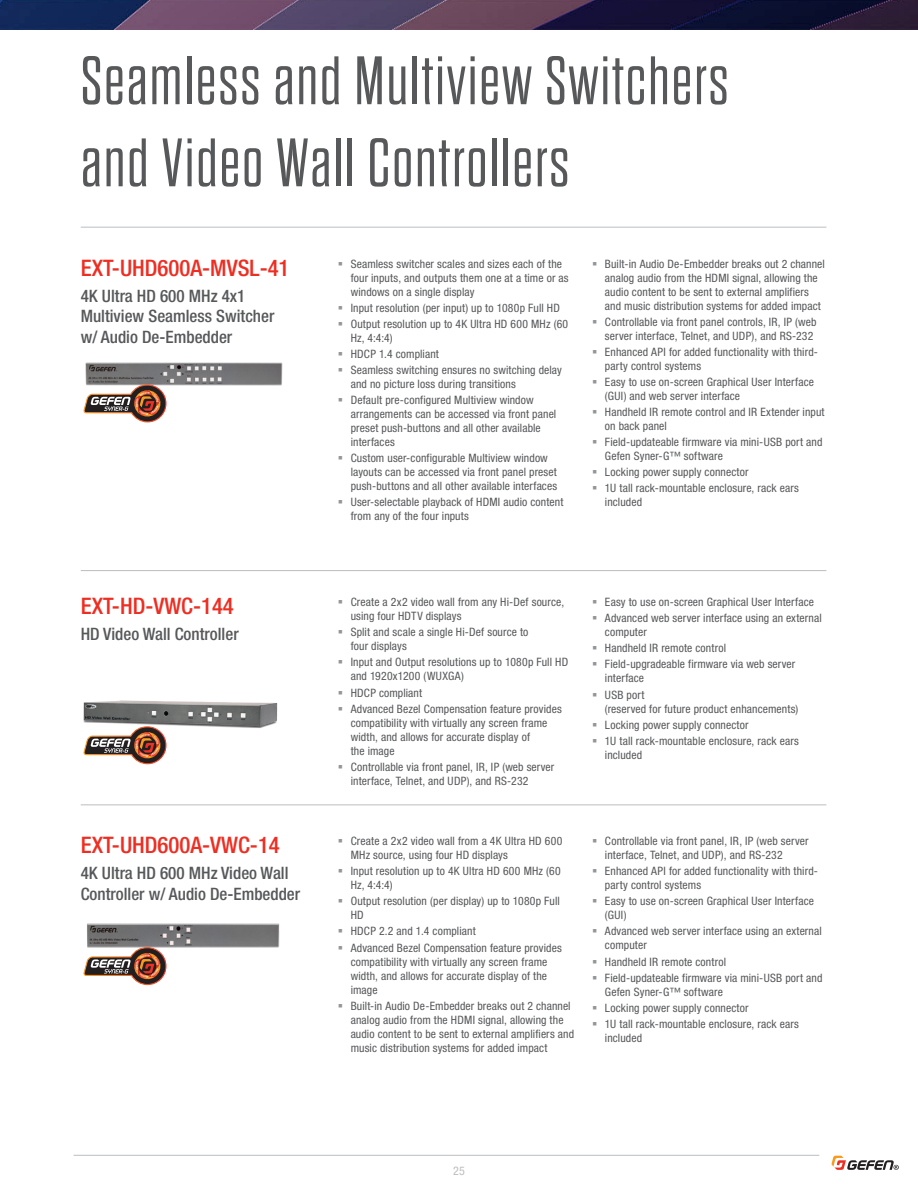
<style>
.page{position:relative;width:918px;height:1188px;background:#fff}
.page>*{position:absolute;margin:0;border:0;box-sizing:border-box;transform-origin:0 0}
.TITLES{font:300 68.4px/82.1px "Dharma Gothic E";letter-spacing:.025em;color:#57585a}
.g_-_product_names{font:500 condensed 22.8px "Helvetica Neue LT Std";color:#ee2e22}
.g_-_Sub_titles_1{font:500 condensed 17.1px/20.5px "Helvetica Neue LT Std";color:#57585a}
.t1{font:condensed 11.85px "Helvetica Neue LT Std";color:#bcbdc0}
.t2{font:condensed 11.55px/14px "Helvetica Neue LT Std";letter-spacing:.01em;color:#57585a}
.s1{color:#939598}
</style>
<div class="page">
<hr style="left:74px;top:1155px;width:745px;height:1px;background:#bcbdc0">
<img style="left:0;top:0;width:918px;height:30px">
<hr style="left:81px;top:227px;width:745px;height:1px;background:#bcbdc0">
<hr style="left:81px;top:805px;width:745px;height:1px;background:#bcbdc0">
<hr style="left:81px;top:570px;width:745px;height:1px;background:#bcbdc0">
<img style="left:83px;top:700px;width:195px;height:28px">
<img style="left:87px;top:923px;width:193px;height:25px">
<img style="left:85px;top:362px;width:198px;height:24px">
<svg style="left:83px;top:384px;width:84px;height:39px"></svg>
<svg style="left:83px;top:726px;width:84px;height:39px"></svg>
<svg style="left:83px;top:947px;width:84px;height:39px"></svg>
<svg style="left:831px;top:1156px;width:68px;height:14px"></svg>
<p class="TITLES" style="left:81px;top:41px;width:649px">Seamless and Multiview Switchers and Video Wall Controllers</p>
<p class="g_-_product_names" style="left:81px;top:254px;width:210px">EXT-UHD600A-MVSL-41</p>
<p class="g_-_Sub_titles_1" style="left:81px;top:285px;width:195px">4K Ultra HD 600 MHz 4x1<br>Multiview Seamless Switcher w/ Audio De-Embedder</p>
<p class="g_-_product_names" style="left:81px;top:592px;width:155px">EXT-HD-VWC-144</p>
<p class="g_-_Sub_titles_1" style="left:81px;top:624px;width:159px">HD Video Wall Controller</p>
<p class="g_-_product_names" style="left:81px;top:831px;width:201px">EXT-UHD600A-VWC-14</p>
<p class="g_-_Sub_titles_1" style="left:81px;top:863px;width:221px">4K Ultra HD 600 MHz Video Wall<br>Controller w/ Audio De-Embedder</p>
<p class="t2" style="left:351px;top:256px;width:219px;text-indent:-13px"><span class="s1">▪</span> Seamless switcher scales and sizes each of the four inputs, and outputs them one at a time or as windows on a single display</p>
<p class="t2" style="left:338px;top:301px;width:224px"><span class="s1">▪</span> Input resolution (per input) up to 1080p Full HD</p>
<p class="t2" style="left:351px;top:317px;width:219px;text-indent:-13px"><span class="s1">▪</span> Output resolution up to 4K Ultra HD 600 MHz (60<br>Hz, 4:4:4)</p>
<p class="t2" style="left:338px;top:347px;width:103px"><span class="s1">▪</span> HDCP 1.4 compliant</p>
<p class="t2" style="left:351px;top:363px;width:213px;text-indent:-13px"><span class="s1">▪</span> Seamless switching ensures no switching delay and no picture loss during transitions</p>
<p class="t2" style="left:351px;top:393px;width:207px;text-indent:-13px"><span class="s1">▪</span> Default pre-configured Multiview window arrangements can be accessed via front panel preset push-buttons and all other available interfaces</p>
<p class="t2" style="left:351px;top:451px;width:208px;text-indent:-13px"><span class="s1">▪</span> Custom user-configurable Multiview window layouts can be accessed via front panel preset push-buttons and all other available interfaces</p>
<p class="t2" style="left:351px;top:495px;width:214px;text-indent:-13px"><span class="s1">▪</span> User-selectable playback of HDMI audio content from any of the four inputs</p>
<p class="t2" style="left:605px;top:256px;width:221px;text-indent:-13px"><span class="s1">▪</span> Built-in Audio De-Embedder breaks out 2 channel analog audio from the HDMI signal, allowing the audio content to be sent to external amplifiers and music distribution systems for added impact</p>
<p class="t2" style="left:592px;top:315px;width:226px;text-align:right"><span class="s1">▪</span> Controllable via front panel controls, IR, IP (web server interface, Telnet, and UDP), and RS-232</p>
<p class="t2" style="left:605px;top:345px;width:215px;text-indent:-13px"><span class="s1">▪</span> Enhanced API for added functionality with third&shy;party control systems</p>
<p class="t2" style="left:605px;top:375px;width:211px;text-indent:-13px"><span class="s1">▪</span> Easy to use on-screen Graphical User Interface (GUI) and web server interface</p>
<p class="t2" style="left:605px;top:405px;width:221px;text-indent:-13px"><span class="s1">▪</span> Handheld IR remote control and IR Extender input on back panel</p>
<p class="t2" style="left:605px;top:435px;width:219px;text-indent:-13px"><span class="s1">▪</span> Field-updateable firmware via mini-USB port and<br>Gefen Syner-G™ software</p>
<p class="t2" style="left:592px;top:465px;width:158px"><span class="s1">▪</span> Locking power supply connector</p>
<p class="t2" style="left:605px;top:481px;width:196px;text-indent:-13px"><span class="s1">▪</span> 1U tall rack-mountable enclosure, rack ears included</p>
<p class="t2" style="left:351px;top:595px;width:215px;text-indent:-13px"><span class="s1">▪</span> Create a 2x2 video wall from any Hi-Def source, using four HDTV displays</p>
<p class="t2" style="left:351px;top:625px;width:179px;text-indent:-13px"><span class="s1">▪</span> Split and scale a single Hi-Def source to four displays</p>
<p class="t2" style="left:351px;top:655px;width:219px;text-indent:-13px"><span class="s1">▪</span> Input and Output resolutions up to 1080p Full HD and 1920x1200 (WUXGA)</p>
<p class="t2" style="left:338px;top:685px;width:86px"><span class="s1">▪</span> HDCP compliant</p>
<p class="t2" style="left:351px;top:701px;width:213px;text-indent:-13px"><span class="s1">▪</span> Advanced Bezel Compensation feature provides compatibility with virtually any screen frame width, and allows for accurate display of<br>the image</p>
<p class="t2" style="left:351px;top:760px;width:205px;text-indent:-13px"><span class="s1">▪</span> Controllable via front panel, IR, IP (web server interface, Telnet, and UDP), and RS-232</p>
<p class="t2" style="left:592px;top:595px;width:223px"><span class="s1">▪</span> Easy to use on-screen Graphical User Interface</p>
<p class="t2" style="left:605px;top:611px;width:218px;text-indent:-13px"><span class="s1">▪</span> Advanced web server interface using an external computer</p>
<p class="t2" style="left:592px;top:641px;width:135px"><span class="s1">▪</span> Handheld IR remote control</p>
<p class="t2" style="left:605px;top:657px;width:192px;text-indent:-13px"><span class="s1">▪</span> Field-upgradeable firmware via web server interface</p>
<p class="t2" style="left:605px;top:687px;width:195px;text-indent:-13px"><span class="s1">▪</span> USB port<br>(reserved for future product enhancements)</p>
<p class="t2" style="left:592px;top:718px;width:158px"><span class="s1">▪</span> Locking power supply connector</p>
<p class="t2" style="left:605px;top:734px;width:196px;text-indent:-13px"><span class="s1">▪</span> 1U tall rack-mountable enclosure, rack ears included</p>
<p class="t2" style="left:351px;top:834px;width:213px;text-indent:-13px"><span class="s1">▪</span> Create a 2x2 video wall from a 4K Ultra HD 600<br>MHz source, using four HD displays</p>
<p class="t2" style="left:351px;top:864px;width:212px;text-indent:-13px"><span class="s1">▪</span> Input resolution up to 4K Ultra HD 600 MHz (60<br>Hz, 4:4:4)</p>
<p class="t2" style="left:351px;top:894px;width:211px;text-indent:-13px"><span class="s1">▪</span> Output resolution (per display) up to 1080p Full<br>HD</p>
<p class="t2" style="left:338px;top:924px;width:139px"><span class="s1">▪</span> HDCP 2.2 and 1.4 compliant</p>
<p class="t2" style="left:351px;top:940px;width:213px;text-indent:-13px"><span class="s1">▪</span> Advanced Bezel Compensation feature provides compatibility with virtually any screen frame width, and allows for accurate display of the image</p>
<p class="t2" style="left:351px;top:999px;width:225px;text-indent:-13px"><span class="s1">▪</span> Built-in Audio De-Embedder breaks out 2 channel analog audio from the HDMI signal, allowing the audio content to be sent to external amplifiers and music distribution systems for added impact</p>
<p class="t2" style="left:605px;top:834px;width:205px;text-indent:-13px"><span class="s1">▪</span> Controllable via front panel, IR, IP (web server interface, Telnet, and UDP), and RS-232</p>
<p class="t2" style="left:605px;top:864px;width:215px;text-indent:-13px"><span class="s1">▪</span> Enhanced API for added functionality with third&shy;party control systems</p>
<p class="t2" style="left:605px;top:894px;width:211px;text-indent:-13px"><span class="s1">▪</span> Easy to use on-screen Graphical User Interface (GUI)</p>
<p class="t2" style="left:605px;top:924px;width:218px;text-indent:-13px"><span class="s1">▪</span> Advanced web server interface using an external computer</p>
<p class="t2" style="left:592px;top:954px;width:135px"><span class="s1">▪</span> Handheld IR remote control</p>
<p class="t2" style="left:605px;top:970px;width:219px;text-indent:-13px"><span class="s1">▪</span> Field-updateable firmware via mini-USB port and<br>Gefen Syner-G™ software</p>
<p class="t2" style="left:592px;top:1001px;width:158px"><span class="s1">▪</span> Locking power supply connector</p>
<p class="t2" style="left:605px;top:1017px;width:196px;text-indent:-13px"><span class="s1">▪</span> 1U tall rack-mountable enclosure, rack ears included</p>
<p class="t1" style="left:453px;top:1164px;width:13px">25</p>
</div>
